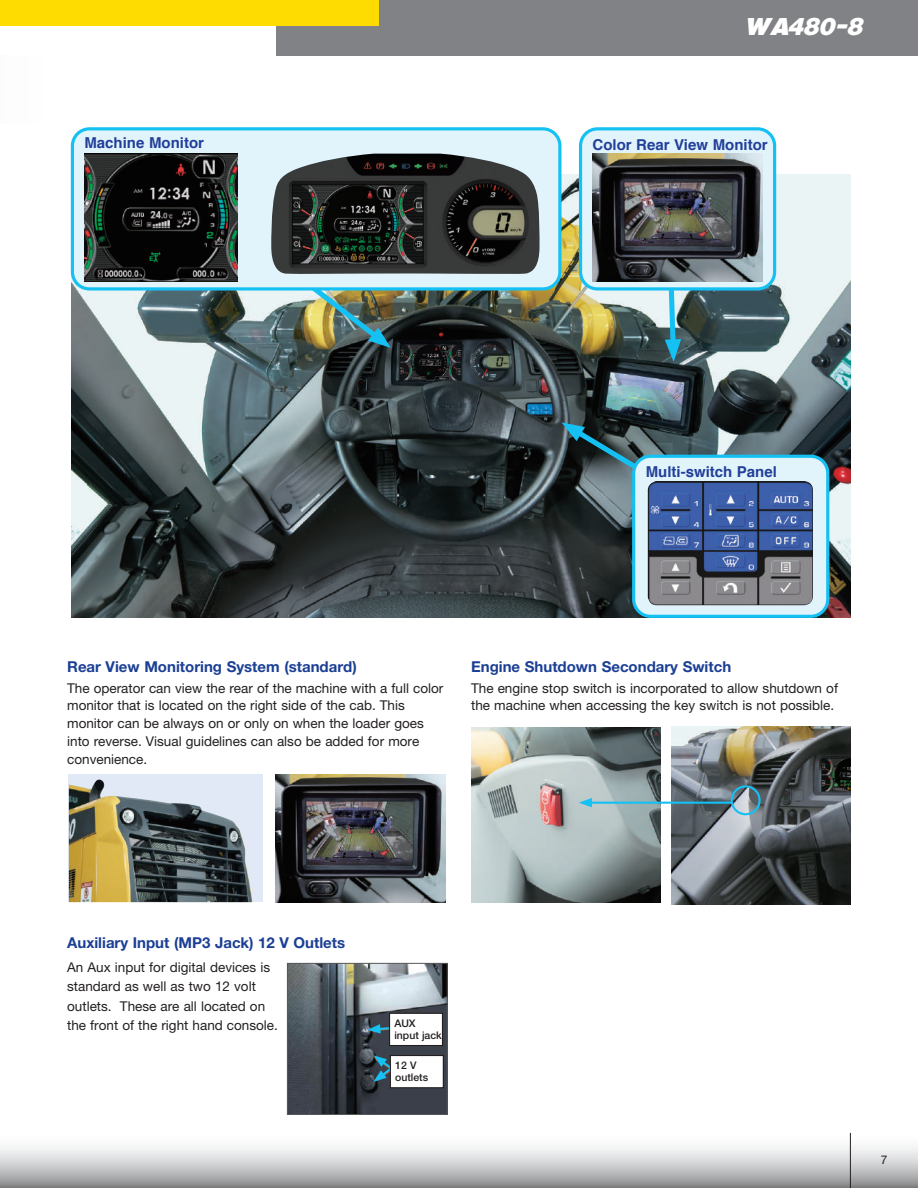
<style>
.page{position:relative;width:918px;height:1188px;background:#fff}
.page>*{position:absolute;margin:0;border:0;box-sizing:border-box;transform-origin:0 0}
.t1{font:italic 22.5px "Komatsu VI";letter-spacing:-.025em;color:#fff}
.t2{font:700 15px "Helvetica Neue LT Pro";color:#1b3f94}
.t3{font:700 15px "Helvetica";color:#223f99}
.t4{font:13.5px/18px "Helvetica Neue LT Pro";color:#231f20}
.t5{font:12px "Helvetica Neue LT Pro";color:#231f20}
.t6{font:500 10.5px/12px "Helvetica Neue";color:#231f20}
</style>
<div class="page">
<div style="left:69px;top:775px;width:194px;height:127px;background:#e1e9f6"></div>
<img style="left:69px;top:779px;width:183px;height:123px">
<img style="left:275px;top:775px;width:171px;height:127px">
<svg style="left:471px;top:902px;width:190px;height:1px"></svg>
<img style="left:471px;top:728px;width:190px;height:174px">
<img style="left:671px;top:726px;width:179px;height:179px">
<div style="left:731px;top:785px;width:30px;height:30px;border:2px solid #15c0f2;border-radius:50%"></div>
<hr style="left:588px;top:802px;width:144px;height:2px;background:#15c0f2">
<svg style="left:579px;top:798px;width:13px;height:9px"></svg>
<img style="left:289px;top:965px;width:157px;height:148px">
<div style="left:287px;top:963px;width:161px;height:152px;border:1px solid #57585a"></div>
<svg style="left:367px;top:1024px;width:22px;height:10px"></svg>
<div style="left:390px;top:1013px;width:52px;height:33px;background:#fff"></div>
<div style="left:389px;top:1013px;width:54px;height:33px;border:1px solid #231f20"></div>
<svg style="left:373px;top:1055px;width:17px;height:27px"></svg>
<div style="left:390px;top:1056px;width:53px;height:32px;background:#fff"></div>
<div style="left:390px;top:1055px;width:54px;height:33px;border:1px solid #231f20"></div>
<img style="left:72px;top:175px;width:779px;height:442px">
<img style="left:303px;top:291px;width:88px;height:57px">
<svg style="left:665px;top:291px;width:16px;height:71px"></svg>
<svg style="left:561px;top:422px;width:88px;height:56px"></svg>
<div style="left:72px;top:129px;width:488px;height:160px;background:#e1f4fc;border-radius:17px"></div>
<div style="left:71px;top:127px;width:490px;height:164px;border:3px solid #15c0f2;border-radius:17px"></div>
<img style="left:84px;top:154px;width:153px;height:127px">
<img style="left:271px;top:154px;width:269px;height:120px">
<div style="left:581px;top:129px;width:194px;height:160px;background:#e1f4fc;border-radius:17px"></div>
<div style="left:579px;top:127px;width:197px;height:164px;border:3px solid #15c0f2;border-radius:17px"></div>
<img style="left:593px;top:154px;width:170px;height:127px">
<div style="left:634px;top:456px;width:194px;height:160px;background:#e1f4fc;border-radius:17px"></div>
<div style="left:632px;top:455px;width:197px;height:163px;border:3px solid #15c0f2;border-radius:17px"></div>
<img style="left:648px;top:481px;width:165px;height:124px">
<div style="left:276px;top:0;width:642px;height:55px;background:#808285"></div>
<div style="left:0;top:0;width:378px;height:25px;background:#ffdc01"></div>
<svg style="left:0;top:1133px;width:918px;height:55px"></svg>
<hr style="left:850px;top:1133px;width:1px;height:55px;background:#231f20">
<h1 class="t1" style="left:748px;top:15px;width:118px">WA480-8</h1>
<p class="t3" style="left:84px;top:130px;width:121px">Machine Monitor</p>
<p class="t3" style="left:593px;top:132px;width:177px">Color Rear View Monitor</p>
<p class="t3" style="left:646px;top:460px;width:133px">Multi-switch Panel</p>
<p class="t2" style="left:67px;top:657px;width:291px">Rear View Monitoring System (standard)</p>
<p class="t4" style="left:67px;top:679px;width:378px">The operator can view the rear of the machine with a full color monitor that is located on the right side of the cab. This monitor can be always on or only on when the loader goes into reverse. Visual guidelines can also be added for more convenience.</p>
<p class="t2" style="left:471px;top:657px;width:262px">Engine Shutdown Secondary Switch</p>
<p class="t4" style="left:471px;top:679px;width:368px">The engine stop switch is incorporated to allow shutdown of the machine when accessing the key switch is not possible.</p>
<p class="t2" style="left:67px;top:933px;width:280px">Auxiliary Input (MP3 Jack) 12 V Outlets</p>
<p class="t4" style="left:67px;top:957px;width:212px;line-height:19.5px">An Aux input for digital devices is standard as well as two 12 volt outlets. These are all located on the front of the right hand console.</p>
<p class="t6" style="left:394px;top:1017px;width:49px">AUX input jack</p>
<p class="t6" style="left:395px;top:1060px;width:35px">12 V outlets</p>
<p class="t5" style="left:881px;top:1153px;width:8px">7</p>
</div>
